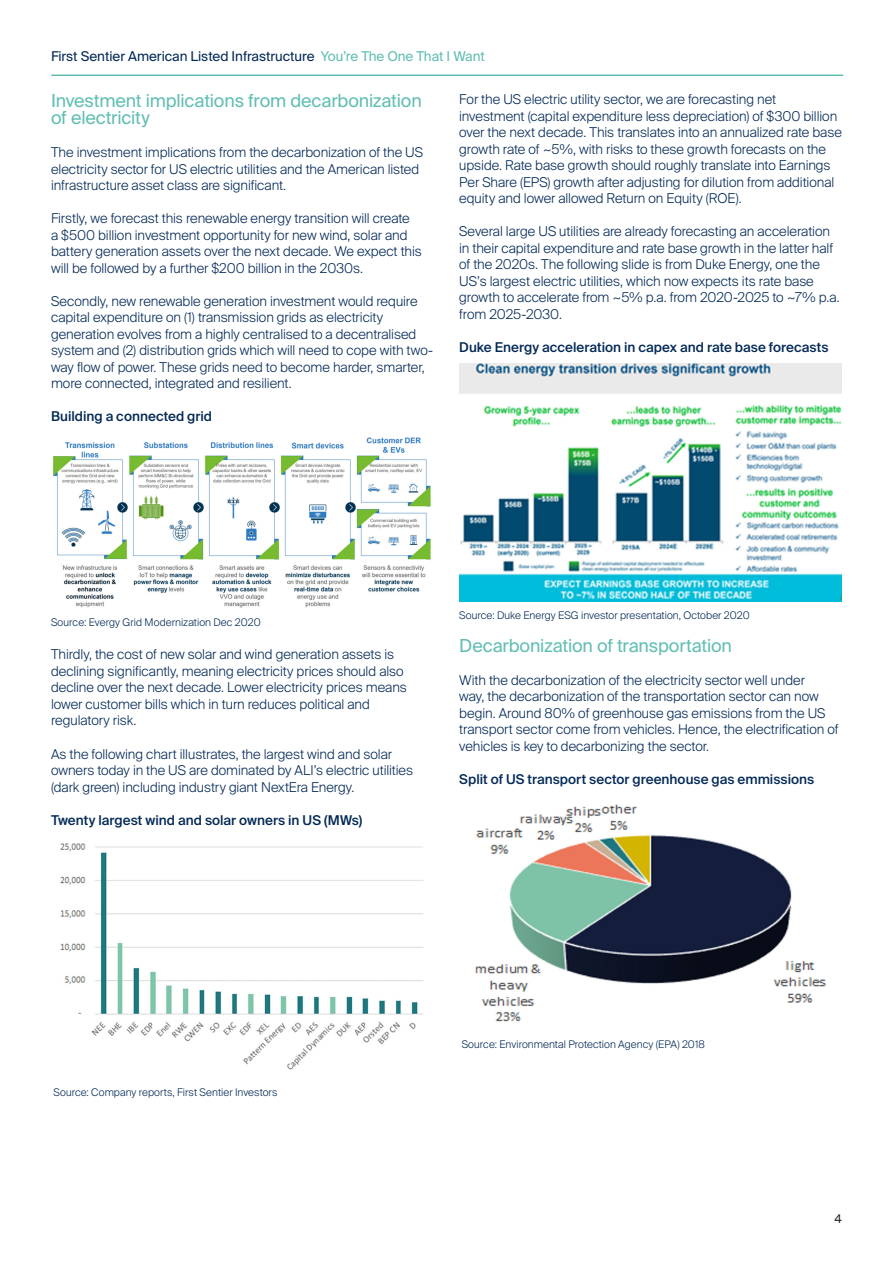
<style>
.page{position:relative;width:893px;height:1263px;background:#fff}
.page>*{position:absolute;margin:0;border:0;box-sizing:border-box;transform-origin:0 0}
.t1{font:18px/16.5px "Suisse Intl";letter-spacing:-.01em;color:#60beb3}
.t2{font:300 13.5px/16.5px "Suisse Intl";letter-spacing:-.005em;color:#022856}
.t3{font:500 13.5px "Suisse Intl";letter-spacing:.005em;color:#022856}
.t4{font:13.5px "Suisse Intl";letter-spacing:-.005em;color:#022856}
.t5{font:12px "Suisse Intl";color:#231f20}
.t6{font:300 10.5px "Suisse Intl";letter-spacing:.005em;color:#022856}
.s1{color:#60beb3}
</style>
<div class="page">
<hr style="left:52px;top:75px;width:791px;height:1px;background:#60beb3">
<img style="left:53px;top:437px;width:378px;height:171px">
<img style="left:60px;top:843px;width:364px;height:227px">
<img style="left:459px;top:363px;width:383px;height:238px">
<img style="left:474px;top:804px;width:353px;height:218px">
<p class="t4" style="left:51px;top:49px;width:435px">First Sentier American Listed Infrastructure <span class="s1">You’re The One That I Want</span></p>
<h1 class="t1" style="left:51px;top:93px;width:372px">Investment implications from decarbonization of electricity</h1>
<p class="t2" style="left:51px;top:144px;width:374px">The investment implications from the decarbonization of the US electricity sector for US electric utilities and the American listed infrastructure asset class are significant.</p>
<p class="t2" style="left:51px;top:210px;width:372px">Firstly, we forecast this renewable energy transition will create<br>a $500 billion investment opportunity for new wind, solar and battery generation assets over the next decade. We expect this will be followed by a further $200 billion in the 2030s.</p>
<p class="t2" style="left:51px;top:293px;width:384px">Secondly, new renewable generation investment would require capital expenditure on (1) transmission grids as electricity generation evolves from a highly centralised to a decentralised system and (2) distribution grids which will need to cope with two&shy;way flow of power. These grids need to become harder, smarter, more connected, integrated and resilient.</p>
<p class="t3" style="left:51px;top:409px;width:163px">Building a connected grid</p>
<p class="t2" style="left:459px;top:91px;width:384px">For the US electric utility sector, we are forecasting net investment (capital expenditure less depreciation) of $300 billion over the next decade. This translates into an annualized rate base growth rate of ~5%, with risks to these growth forecasts on the upside. Rate base growth should roughly translate into Earnings Per Share (EPS) growth after adjusting for dilution from additional equity and lower allowed Return on Equity (ROE).</p>
<p class="t2" style="left:459px;top:223px;width:382px">Several large US utilities are already forecasting an acceleration in their capital expenditure and rate base growth in the latter half of the 2020s. The following slide is from Duke Energy, one the US’s largest electric utilities, which now expects its rate base growth to accelerate from ~5% p.a. from 2020-2025 to ~7% p.a. from 2025-2030.</p>
<p class="t3" style="left:459px;top:339px;width:371px">Duke Energy acceleration in capex and rate base forecasts</p>
<p class="t6" style="left:51px;top:617px;width:211px">Source: Evergy Grid Modernization Dec 2020</p>
<p class="t2" style="left:51px;top:646px;width:357px">Thirdly, the cost of new solar and wind generation assets is declining significantly, meaning electricity prices should also decline over the next decade. Lower electricity prices means lower customer bills which in turn reduces political and regulatory risk.</p>
<p class="t2" style="left:51px;top:746px;width:364px">As the following chart illustrates, the largest wind and solar owners today in the US are dominated by ALI’s electric utilities (dark green) including industry giant NextEra Energy.</p>
<p class="t3" style="left:51px;top:812px;width:313px">Twenty largest wind and solar owners in US (MWs)</p>
<p class="t6" style="left:459px;top:609px;width:292px">Source: Duke Energy ESG investor presentation, October 2020</p>
<h1 class="t1" style="left:459px;top:637px;width:274px">Decarbonization of transportation</h1>
<p class="t2" style="left:459px;top:672px;width:381px">With the decarbonization of the electricity sector well under<br>way, the decarbonization of the transportation sector can now begin. Around 80% of greenhouse gas emissions from the US transport sector come from vehicles. Hence, the electrification of vehicles is key to decarbonizing the sector.</p>
<p class="t3" style="left:459px;top:771px;width:356px">Split of US transport sector greenhouse gas emmissions</p>
<p class="t6" style="left:53px;top:1086px;width:226px">Source: Company reports, First Sentier Investors</p>
<p class="t6" style="left:462px;top:1038px;width:245px">Source: Environmental Protection Agency (EPA) 2018</p>
<p class="t5" style="left:834px;top:1211px;width:9px">4</p>
</div>
